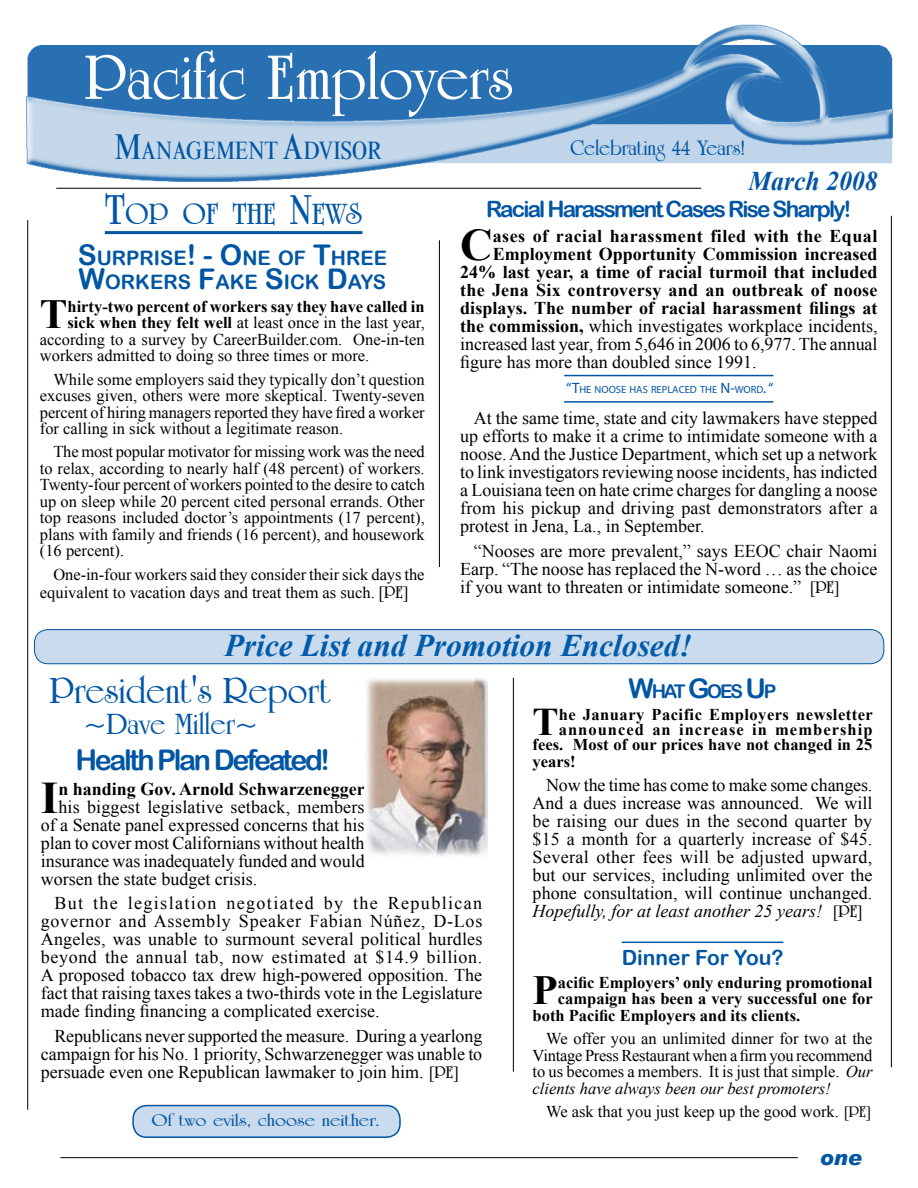
<style>
.page{position:relative;width:918px;height:1188px;background:#fff}
.page>*{position:absolute;margin:0;border:0;box-sizing:border-box;transform-origin:0 0}
.t1{font:700 67.5px "University Roman BT";color:#fff}
.t2{font:700 45.15px "Times New Roman";color:#000}
.t3{font:700 41.4px "Times New Roman";color:#000}
.t4{font:700 39.15px "Times New Roman";color:#000}
.t5{font:700 39px "University Roman BT";color:#0055a4}
.t6{font:italic 700 31.5px "Times New Roman";color:#005bab}
.t7{font:700 31.5px "University Roman BT";color:#0055a4}
.t8{font:700 31.5px "University Roman BT";color:#0055a4}
.t9{font:28.5px "Arial Rounded MT Bold";letter-spacing:-.08em;color:#0055a4}
.t10{font:italic 700 27px "Times New Roman";color:#0055a4;scale:.95 1}
.t11{font:condensed 25.2px "Times New Roman";color:#0055a4}
.t12{font:22.5px "Arial Rounded MT Bold";letter-spacing:-.08em;color:#0055a4}
.t13{font:700 22.5px "University Roman BT";color:#0055a4}
.t14{font:21px "Arial Rounded MT Bold";color:#0055a4}
.t15{font:italic 900 21px "Arial";color:#0055a4}
.t16{font:19.95px/24px "Arial Rounded MT Bold";color:#0055a4}
.t17{font:18.9px "Arial Rounded MT Bold";color:#0055a4}
.t18{font:18px/18px "Times New Roman";color:#000;text-align:justify}
.t19{font:700 18px "Times New Roman";color:#000}
.t20{font:700 18px "Times New Roman";letter-spacing:.025em;color:#000}
.t21{font:700 18px "University Roman BT";color:#0055a4;scale:1.2 1}
.t22{font:16.5px/16.5px "Times New Roman";color:#000;text-align:justify}
.t23{font:700 16.5px "Times New Roman";color:#000}
.t24{font:700 16.5px/15px "Times New Roman";letter-spacing:.03em;color:#000;text-align:right}
.t25{font:10.5px "Myriad Pro";color:#0055a4}
.s1{font-size:36px}
.s2{font-size:45px}
.s3{font-size:28.5px}
.s4{font-weight:700}
.s5{font-family:"University Roman BT";font-weight:700;font-size:18px}
.s6{font-size:15px}
.s7{font-family:"University Roman BT";font-weight:700}
.s8{font-size:27px}
.s9{font-style:italic}
</style>
<div class="page">
<img style="left:26px;top:24px;width:867px;height:164px">
<hr style="left:891px;top:216px;width:1px;height:851px;background:#000">
<hr style="left:60px;top:1157px;width:738px;height:1px;background:#000">
<hr style="left:27px;top:220px;width:1px;height:890px;background:#000">
<hr style="left:56px;top:188px;width:645px;height:1px;background:#000">
<div style="left:34px;top:630px;width:850px;height:34px;background:#c9dbec;border-radius:14px"></div>
<div style="left:34px;top:629px;width:850px;height:35px;border:1px solid #0055a4;border-radius:14px"></div>
<hr style="left:105px;top:231px;width:257px;height:3px;background:#0055a4">
<hr style="left:513px;top:678px;width:1px;height:394px;background:#000">
<div style="left:133px;top:1106px;width:267px;height:31px;background:#c9dbec;border-radius:14px"></div>
<div style="left:132px;top:1105px;width:269px;height:33px;border:2px solid #0055a4;border-radius:14px"></div>
<img style="left:365px;top:678px;width:123px;height:180px">
<hr style="left:564px;top:375px;width:210px;height:1px;background:#0055a4">
<hr style="left:564px;top:401px;width:210px;height:2px;background:#0055a4">
<hr style="left:622px;top:942px;width:161px;height:1px;background:#0055a4">
<hr style="left:439px;top:240px;width:1px;height:327px;background:#000">
<h1 class="t1" style="left:85px;top:37px;width:430px">Pacific Employers</h1>
<h3 class="t11" style="left:115px;top:135px;width:269px"><span class="s1">M</span>ANAGEMENT <span class="s1">A</span>DVISOR</h3>
<p class="t13" style="left:570px;top:134px;width:177px">Celebrating 44 Years!</p>
<h3 class="t10" style="left:749px;top:162px;width:137px">March 2008</h3>
<h3 class="t7" style="left:105px;top:195px;width:259px"><span class="s2">T</span>OP OF THE <span class="s2">N</span>EWS</h3>
<p class="t16" style="left:78px;top:245px;width:311px"><span class="s3">S</span>URPRISE<span class="s3">! - O</span>NE OF <span class="s3">T</span>HREE<br><span class="s3">W</span>ORKERS <span class="s3">F</span>AKE <span class="s3">S</span>ICK <span class="s3">D</span>AYS</p>
<h3 class="t3" style="left:40px;top:286px;width:29px">T</h3>
<p class="t23" style="left:68px;top:295px;width:359px">hirty-two percent of workers say they have called in</p>
<p class="t22" style="left:68px;top:314px;width:359px"><span class="s4">sick when they felt well</span> at least once in the last year,</p>
<p class="t22" style="left:40px;top:331px;width:386px">according to a survey by CareerBuilder.com. One-in-ten</p>
<p class="t22" style="left:40px;top:347px;width:331px">workers admitted to doing so three times or more.</p>
<p class="t22" style="left:40px;top:371px;width:386px;text-indent:13px">While some employers said they typically don’t question excuses given, others were more skeptical. Twenty-seven percent of hiring managers reported they have fired a worker for calling in sick without a legitimate reason.</p>
<p class="t22" style="left:40px;top:443px;width:387px;text-indent:13px">The most popular motivator for missing work was the need to relax, according to nearly half (48 percent) of workers.<br>Twenty-four percent of workers pointed to the desire to catch up on sleep while 20 percent cited personal errands. Other top reasons included doctor’s appointments (17 percent), plans with family and friends (16 percent), and housework (16 percent).</p>
<p class="t22" style="left:40px;top:565px;width:386px;line-height:18px;text-indent:13px">One-in-four workers said they consider their sick days the equivalent to vacation days and treat them as such. <span class="s5">[PE]</span></p>
<p class="t12" style="left:486px;top:196px;width:367px">Racial Harassment Cases Rise Sharply!</p>
<h2 class="t2" style="left:460px;top:213px;width:34px">C</h2>
<p class="t20" style="left:493px;top:223px;width:386px">ases of racial harassment filed with the Equal</p>
<p class="t19" style="left:493px;top:241px;width:386px">Employment Opportunity Commission increased</p>
<p class="t19" style="left:460px;top:259px;width:419px">24% last year, a time of racial turmoil that included</p>
<p class="t19" style="left:460px;top:277px;width:419px">the Jena Six controversy and an outbreak of noose</p>
<p class="t19" style="left:460px;top:295px;width:419px">displays. The number of racial harassment filings at</p>
<p class="t18" style="left:460px;top:316px;width:419px"><span class="s4">the commission,</span> which investigates workplace incidents,</p>
<p class="t18" style="left:460px;top:334px;width:419px">increased last year, from 5,646 in 2006 to 6,977. The annual</p>
<p class="t18" style="left:460px;top:352px;width:298px">figure has more than doubled since 1991.</p>
<p class="t25" style="left:566px;top:383px;width:209px"><span class="s6">“T</span>HE NOOSE HAS REPLACED THE <span class="s6">N-</span>WORD<span class="s6">. “</span></p>
<p class="t18" style="left:460px;top:409px;width:419px;text-indent:14px">At the same time, state and city lawmakers have stepped up efforts to make it a crime to intimidate someone with a noose. And the Justice Department, which set up a network to link investigators reviewing noose incidents, has indicted a Louisiana teen on hate crime charges for dangling a noose from his pickup and driving past demonstrators after a protest in Jena, La., in September.</p>
<p class="t18" style="left:460px;top:541px;width:419px;text-indent:14px">“Nooses are more prevalent,” says EEOC chair Naomi Earp. “The noose has replaced the N-word … as the choice if you want to threaten or intimidate someone.” <span class="s7">[PE]</span></p>
<h3 class="t6" style="left:225px;top:623px;width:469px">Price List and Promotion Enclosed!</h3>
<h3 class="t5" style="left:50px;top:667px;width:282px">President's Report</h3>
<h3 class="t8" style="left:84px;top:706px;width:175px"><span class="s8">~</span>Dave Miller<span class="s8">~</span></h3>
<h3 class="t9" style="left:75px;top:743px;width:256px">Health Plan Defeated!</h3>
<h2 class="t2" style="left:41px;top:766px;width:19px">I</h2>
<p class="t19" style="left:58px;top:776px;width:308px">n handing Gov. Arnold Schwarzenegger</p>
<p class="t18" style="left:41px;top:797px;width:325px;text-indent:18px">his biggest legislative setback, members of a Senate panel expressed concerns that his plan to cover most Californians without health insurance was inadequately funded and would worsen the state budget crisis.</p>
<p class="t18" style="left:41px;top:894px;width:443px;text-indent:14px">But the legislation negotiated by the Republican governor and Assembly Speaker Fabian Núñez, D-Los Angeles, was unable to surmount several political hurdles beyond the annual tab, now estimated at $14.9 billion.<br>A proposed tobacco tax drew high-powered opposition. The fact that raising taxes takes a two-thirds vote in the Legislature made finding financing a complicated exercise.</p>
<p class="t18" style="left:41px;top:1027px;width:443px;text-indent:14px">Republicans never supported the measure. During a yearlong campaign for his No. 1 priority, Schwarzenegger was unable to persuade even one Republican lawmaker to join him. <span class="s7">[PE]</span></p>
<p class="t21" style="left:152px;top:1110px;width:192px">Of two evils, choose neither.</p>
<p class="t17" style="left:629px;top:681px;width:149px"><span class="s8">W</span>HAT <span class="s8">G</span>OES <span class="s8">U</span> P</p>
<p class="t24" style="left:533px;top:707px;width:342px">he January Pacific Employers newsletter announced an increase in membership fees. Most of our prices have not changed in 25</p>
<p class="t23" style="left:533px;top:750px;width:45px">years!</p>
<p class="t18" style="left:533px;top:776px;width:341px;text-indent:14px">Now the time has come to make some changes.<br>And a dues increase was announced. We will be raising our dues in the second quarter by $15 a month for a quarterly increase of $45.<br>Several other fees will be adjusted upward, but our services, including unlimited over the phone consultation, will continue unchanged.<br><span class="s9">Hopefully, for at least another 25 years!</span> <span class="s7">[PE]</span></p>
<p class="t14" style="left:622px;top:945px;width:163px">Dinner For You?</p>
<h3 class="t3" style="left:533px;top:962px;width:27px">P</h3>
<p class="t23" style="left:558px;top:971px;width:316px">acific Employers’ only enduring promotional</p>
<h3 class="t4" style="left:533px;top:695px;width:28px">T</h3>
<p class="t23" style="left:558px;top:987px;width:316px">campaign has been a very successful one for</p>
<p class="t23" style="left:533px;top:1004px;width:269px">both Pacific Employers and its clients.</p>
<p class="t22" style="left:533px;top:1030px;width:341px;text-indent:13px">We offer you an unlimited dinner for two at the Vintage Press Restaurant when a firm you recommend to us becomes a members. It is just that simple. <span class="s9">Our clients have always been our best promoters!</span></p>
<p class="t22" style="left:546px;top:1103px;width:326px">We ask that you just keep up the good work. <span class="s7">[PE]</span></p>
<p class="t15" style="left:820px;top:1144px;width:44px">one</p>
</div>
